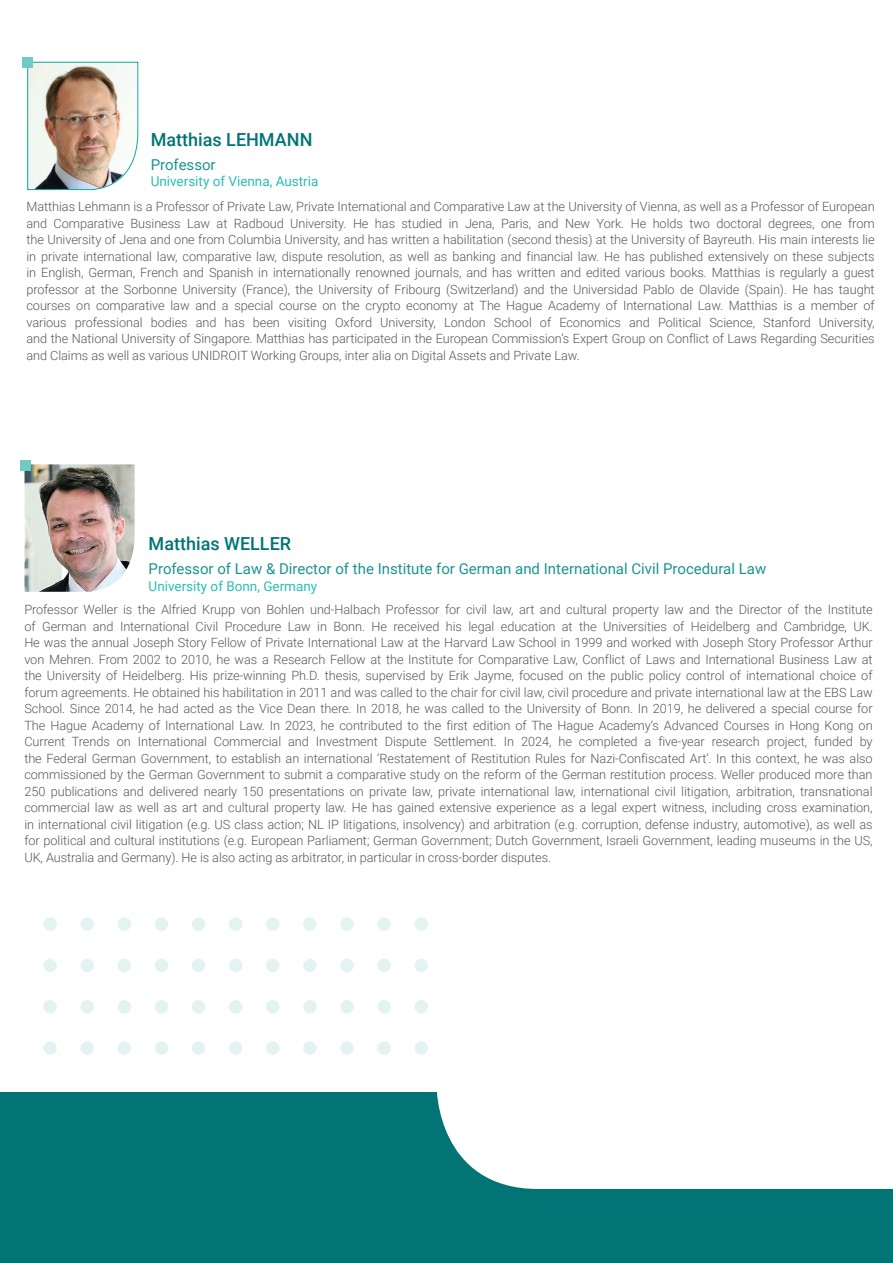
<style>
.page{position:relative;width:893px;height:1263px;background:#fff}
.page>*{position:absolute;margin:0;border:0;box-sizing:border-box;transform-origin:0 0}
.t1{font:500 18px "Roboto";color:#027476}
.t2{font:15px "Roboto";color:#1b9490}
.t3{font:13.5px "Roboto";color:#2bbdb7}
.t4{font:300 12.75px/16.5px "Roboto";letter-spacing:-.005em;color:#57585a;text-align:justify}
</style>
<div class="page">
<img style="left:25px;top:464px;width:110px;height:128px">
<div style="left:20px;top:460px;width:11px;height:10px;background:#72cac4"></div>
<div style="left:415px;top:917px;width:13px;height:14px;background:#e2f3f2;border-radius:50%"></div>
<div style="left:415px;top:959px;width:13px;height:13px;background:#e2f3f2;border-radius:50%"></div>
<div style="left:377px;top:917px;width:14px;height:14px;background:#e2f3f2;border-radius:50%"></div>
<div style="left:377px;top:959px;width:14px;height:13px;background:#e2f3f2;border-radius:50%"></div>
<div style="left:340px;top:917px;width:14px;height:14px;background:#e2f3f2;border-radius:50%"></div>
<div style="left:340px;top:959px;width:14px;height:13px;background:#e2f3f2;border-radius:50%"></div>
<div style="left:303px;top:917px;width:14px;height:14px;background:#e2f3f2;border-radius:50%"></div>
<div style="left:303px;top:959px;width:14px;height:13px;background:#e2f3f2;border-radius:50%"></div>
<div style="left:266px;top:917px;width:13px;height:14px;background:#e2f3f2;border-radius:50%"></div>
<div style="left:266px;top:959px;width:13px;height:13px;background:#e2f3f2;border-radius:50%"></div>
<div style="left:229px;top:917px;width:13px;height:14px;background:#e2f3f2;border-radius:50%"></div>
<div style="left:229px;top:959px;width:13px;height:13px;background:#e2f3f2;border-radius:50%"></div>
<div style="left:192px;top:917px;width:13px;height:14px;background:#e2f3f2;border-radius:50%"></div>
<div style="left:192px;top:959px;width:13px;height:13px;background:#e2f3f2;border-radius:50%"></div>
<div style="left:155px;top:917px;width:13px;height:14px;background:#e2f3f2;border-radius:50%"></div>
<div style="left:155px;top:959px;width:13px;height:13px;background:#e2f3f2;border-radius:50%"></div>
<div style="left:118px;top:917px;width:13px;height:14px;background:#e2f3f2;border-radius:50%"></div>
<div style="left:118px;top:959px;width:13px;height:13px;background:#e2f3f2;border-radius:50%"></div>
<div style="left:80px;top:917px;width:14px;height:14px;background:#e2f3f2;border-radius:50%"></div>
<div style="left:80px;top:959px;width:14px;height:13px;background:#e2f3f2;border-radius:50%"></div>
<div style="left:43px;top:917px;width:14px;height:14px;background:#e2f3f2;border-radius:50%"></div>
<div style="left:43px;top:959px;width:14px;height:13px;background:#e2f3f2;border-radius:50%"></div>
<div style="left:415px;top:1000px;width:13px;height:13px;background:#e2f3f2;border-radius:50%"></div>
<div style="left:415px;top:1041px;width:13px;height:14px;background:#e2f3f2;border-radius:50%"></div>
<div style="left:377px;top:1000px;width:14px;height:13px;background:#e2f3f2;border-radius:50%"></div>
<div style="left:377px;top:1041px;width:14px;height:14px;background:#e2f3f2;border-radius:50%"></div>
<div style="left:340px;top:1000px;width:14px;height:13px;background:#e2f3f2;border-radius:50%"></div>
<div style="left:340px;top:1041px;width:14px;height:14px;background:#e2f3f2;border-radius:50%"></div>
<div style="left:303px;top:1000px;width:14px;height:13px;background:#e2f3f2;border-radius:50%"></div>
<div style="left:303px;top:1041px;width:14px;height:14px;background:#e2f3f2;border-radius:50%"></div>
<div style="left:266px;top:1000px;width:13px;height:13px;background:#e2f3f2;border-radius:50%"></div>
<div style="left:266px;top:1041px;width:13px;height:14px;background:#e2f3f2;border-radius:50%"></div>
<div style="left:229px;top:1000px;width:13px;height:13px;background:#e2f3f2;border-radius:50%"></div>
<div style="left:229px;top:1041px;width:13px;height:14px;background:#e2f3f2;border-radius:50%"></div>
<div style="left:192px;top:1000px;width:13px;height:13px;background:#e2f3f2;border-radius:50%"></div>
<div style="left:192px;top:1041px;width:13px;height:14px;background:#e2f3f2;border-radius:50%"></div>
<div style="left:155px;top:1000px;width:13px;height:13px;background:#e2f3f2;border-radius:50%"></div>
<div style="left:155px;top:1041px;width:13px;height:14px;background:#e2f3f2;border-radius:50%"></div>
<div style="left:118px;top:1000px;width:13px;height:13px;background:#e2f3f2;border-radius:50%"></div>
<div style="left:118px;top:1041px;width:13px;height:14px;background:#e2f3f2;border-radius:50%"></div>
<div style="left:80px;top:1000px;width:14px;height:13px;background:#e2f3f2;border-radius:50%"></div>
<div style="left:80px;top:1041px;width:14px;height:14px;background:#e2f3f2;border-radius:50%"></div>
<div style="left:43px;top:1000px;width:14px;height:13px;background:#e2f3f2;border-radius:50%"></div>
<div style="left:43px;top:1041px;width:14px;height:14px;background:#e2f3f2;border-radius:50%"></div>
<div style="left:0;top:1092px;width:893px;height:171px;background:#027476"></div>
<div style="left:437px;top:1092px;width:456px;height:97px;background:#fff"></div>
<img style="left:27px;top:62px;width:111px;height:128px">
<div style="left:22px;top:57px;width:11px;height:10px;background:#72cac4"></div>
<h1 class="t1" style="left:151px;top:127px;width:163px">Matthias LEHMANN</h1>
<p class="t2" style="left:151px;top:154px;width:67px">Professor</p>
<p class="t3" style="left:151px;top:172px;width:169px">University of Vienna, Austria</p>
<p class="t4" style="left:26px;top:198px;width:850px">Matthias Lehmann is a Professor of Private Law, Private International and Comparative Law at the University of Vienna, as well as a Professor of European and Comparative Business Law at Radboud University. He has studied in Jena, Paris, and New York. He holds two doctoral degrees, one from the University of Jena and one from Columbia University, and has written a habilitation (second thesis) at the University of Bayreuth. His main interests lie in private international law, comparative law, dispute resolution, as well as banking and financial law. He has published extensively on these subjects in English, German, French and Spanish in internationally renowned journals, and has written and edited various books. Matthias is regularly a guest professor at the Sorbonne University (France), the University of Fribourg (Switzerland) and the Universidad Pablo de Olavide (Spain). He has taught courses on comparative law and a special course on the crypto economy at The Hague Academy of International Law. Matthias is a member of various professional bodies and has been visiting Oxford University, London School of Economics and Political Science, Stanford University, and the National University of Singapore. Matthias has participated in the European Commission’s Expert Group on Conflict of Laws Regarding Securities and Claims as well as various UNIDROIT Working Groups, inter alia on Digital Assets and Private Law.</p>
<h1 class="t1" style="left:149px;top:531px;width:144px">Matthias WELLER</h1>
<p class="t2" style="left:149px;top:558px;width:619px">Professor of Law &amp; Director of the Institute for German and International Civil Procedural Law</p>
<p class="t3" style="left:149px;top:576px;width:170px">University of Bonn, Germany</p>
<p class="t4" style="left:24px;top:601px;width:850px">Professor Weller is the Alfried Krupp von Bohlen und-Halbach Professor for civil law, art and cultural property law and the Director of the Institute of German and International Civil Procedure Law in Bonn. He received his legal education at the Universities of Heidelberg and Cambridge, UK.<br>He was the annual Joseph Story Fellow of Private International Law at the Harvard Law School in 1999 and worked with Joseph Story Professor Arthur von Mehren. From 2002 to 2010, he was a Research Fellow at the Institute for Comparative Law, Conflict of Laws and International Business Law at the University of Heidelberg. His prize-winning Ph.D. thesis, supervised by Erik Jayme, focused on the public policy control of international choice of forum agreements. He obtained his habilitation in 2011 and was called to the chair for civil law, civil procedure and private international law at the EBS Law School. Since 2014, he had acted as the Vice Dean there. In 2018, he was called to the University of Bonn. In 2019, he delivered a special course for The Hague Academy of International Law. In 2023, he contributed to the first edition of The Hague Academy’s Advanced Courses in Hong Kong on Current Trends on International Commercial and Investment Dispute Settlement. In 2024, he completed a five-year research project, funded by the Federal German Government, to establish an international ‘Restatement of Restitution Rules for Nazi-Confiscated Art’. In this context, he was also commissioned by the German Government to submit a comparative study on the reform of the German restitution process. Weller produced more than 250 publications and delivered nearly 150 presentations on private law, private international law, international civil litigation, arbitration, transnational commercial law as well as art and cultural property law. He has gained extensive experience as a legal expert witness, including cross examination, in international civil litigation (e.g. US class action; NL IP litigations, insolvency) and arbitration (e.g. corruption, defense industry, automotive), as well as for political and cultural institutions (e.g. European Parliament; German Government; Dutch Government, Israeli Government, leading museums in the US, UK, Australia and Germany). He is also acting as arbitrator, in particular in cross-border disputes.</p>
</div>
